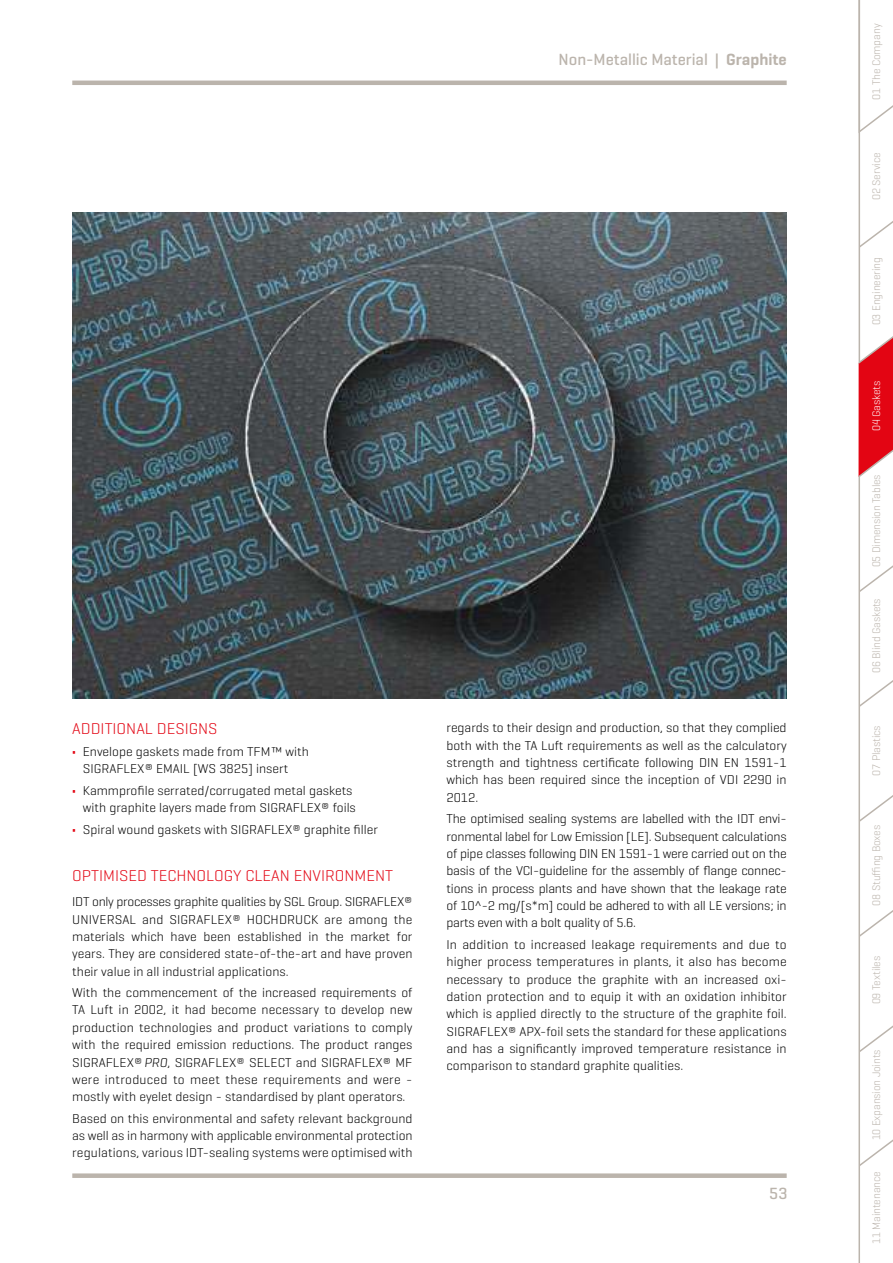
<style>
.page{position:relative;width:893px;height:1263px;background:#fff}
.page>*{position:absolute;margin:0;border:0;box-sizing:border-box;transform-origin:0 0}
.t1{font:500 16.5px "Geogrotesque";color:#bbb4ac}
.t2{font:300 15.9px "Geogrotesque";color:#e30513;scale:1.04 1}
.t3{font:300 13.05px/17.4px "Geogrotesque";color:#000;text-align:justify;scale:1.04 1}
.t4{font:300 11.25px "Geogrotesque";letter-spacing:-.01em;color:#bbb4ac}
.t5{font:300 11.25px "Geogrotesque";letter-spacing:-.01em;color:#fff}
.s1{font-weight:600}
.s2{font-weight:700;color:#e30513}
.s3{font-style:italic}
</style>
<div class="page">
<div style="left:72px;top:1173px;width:715px;height:5px;background:#bbb4ac"></div>
<hr style="left:72px;top:81px;width:715px;height:4px;background:#bbb4ac">
<svg style="left:858px;top:0;width:35px;height:1263px"></svg>
<img style="left:72px;top:213px;width:715px;height:486px">
<p class="t1" style="left:559px;top:54px;width:230px">Non-Metallic Material | <span class="s1">Graphite</span></p>
<p class="t2" style="left:72px;top:723px;width:141px">ADDITIONAL DESIGNS</p>
<p class="t3" style="left:83px;top:744px;width:219px;text-indent:-11px"><span class="s2">•</span> Envelope gaskets made from TFM™ with<br>SIGRAFLEX® EMAIL [WS 3825] insert</p>
<p class="t3" style="left:72px;top:783px;width:274px;text-align:right"><span class="s2">•</span> Kammprofile serrated/corrugated metal gaskets with graphite layers made from SIGRAFLEX® foils</p>
<p class="t3" style="left:72px;top:821px;width:295px"><span class="s2">•</span> Spiral wound gaskets with SIGRAFLEX® graphite filler</p>
<p class="t2" style="left:72px;top:869px;width:310px">OPTIMISED TECHNOLOGY CLEAN ENVIRONMENT</p>
<p class="t3" style="left:72px;top:894px;width:329px">IDT only processes graphite qualities by SGL Group. SIGRAFLEX® UNIVERSAL and SIGRAFLEX® HOCHDRUCK are among the materials which have been established in the market for years. They are considered state-of-the-art and have proven their value in all industrial applications.</p>
<p class="t3" style="left:72px;top:985px;width:329px">With the commencement of the increased requirements of TA Luft in 2002, it had become necessary to develop new production technologies and product variations to comply with the required emission reductions. The product ranges SIGRAFLEX® <span class="s3">PRO</span>, SIGRAFLEX® SELECT and SIGRAFLEX® MF were introduced to meet these requirements and were - mostly with eyelet design - standardised by plant operators.</p>
<p class="t3" style="left:72px;top:1111px;width:329px">Based on this environmental and safety relevant background as well as in harmony with applicable environmental protection regulations, various IDT-sealing systems were optimised with</p>
<p class="t3" style="left:446px;top:720px;width:329px">regards to their design and production, so that they complied both with the TA Luft requirements as well as the calculatory strength and tightness certificate following DIN EN 1591-1 which has been required since the inception of VDI 2290 in 2012.</p>
<p class="t3" style="left:446px;top:811px;width:329px">The optimised sealing systems are labelled with the IDT envi&shy;ronmental label for Low Emission [LE]. Subsequent calculations of pipe classes following DIN EN 1591-1 were carried out on the basis of the VCI-guideline for the assembly of flange connec&shy;tions in process plants and have shown that the leakage rate of 10^-2 mg/[s*m] could be adhered to with all LE versions; in parts even with a bolt quality of 5.6.</p>
<p class="t3" style="left:446px;top:937px;width:329px">In addition to increased leakage requirements and due to higher process temperatures in plants, it also has become necessary to produce the graphite with an increased oxi&shy;dation protection and to equip it with an oxidation inhibitor which is applied directly to the structure of the graphite foil.<br>SIGRAFLEX® APX-foil sets the standard for these applications and has a significantly improved temperature resistance in comparison to standard graphite qualities.</p>
<p class="t1" style="left:769px;top:1187px;width:20px">53</p>
<p class="t4" style="left:872px;top:100px;width:77px;rotate:-90deg">01 The Company</p>
<p class="t4" style="left:872px;top:200px;width:49px;rotate:-90deg">02 Service</p>
<p class="t4" style="left:872px;top:325px;width:70px;rotate:-90deg">03 Engineering</p>
<p class="t5" style="left:872px;top:431px;width:52px;rotate:-90deg">04 Gaskets</p>
<p class="t4" style="left:872px;top:567px;width:94px;rotate:-90deg">05 Dimension Tables</p>
<p class="t4" style="left:872px;top:673px;width:76px;rotate:-90deg">06 Blind Gaskets</p>
<p class="t4" style="left:872px;top:776px;width:52px;rotate:-90deg">07 Plastics</p>
<p class="t4" style="left:872px;top:906px;width:82px;rotate:-90deg">08 Stuffing Boxes</p>
<p class="t4" style="left:872px;top:1004px;width:50px;rotate:-90deg">09 Textiles</p>
<p class="t4" style="left:872px;top:1140px;width:92px;rotate:-90deg">10 Expansion Joints</p>
<p class="t4" style="left:872px;top:1244px;width:74px;rotate:-90deg">11 Maintenance</p>
</div>
